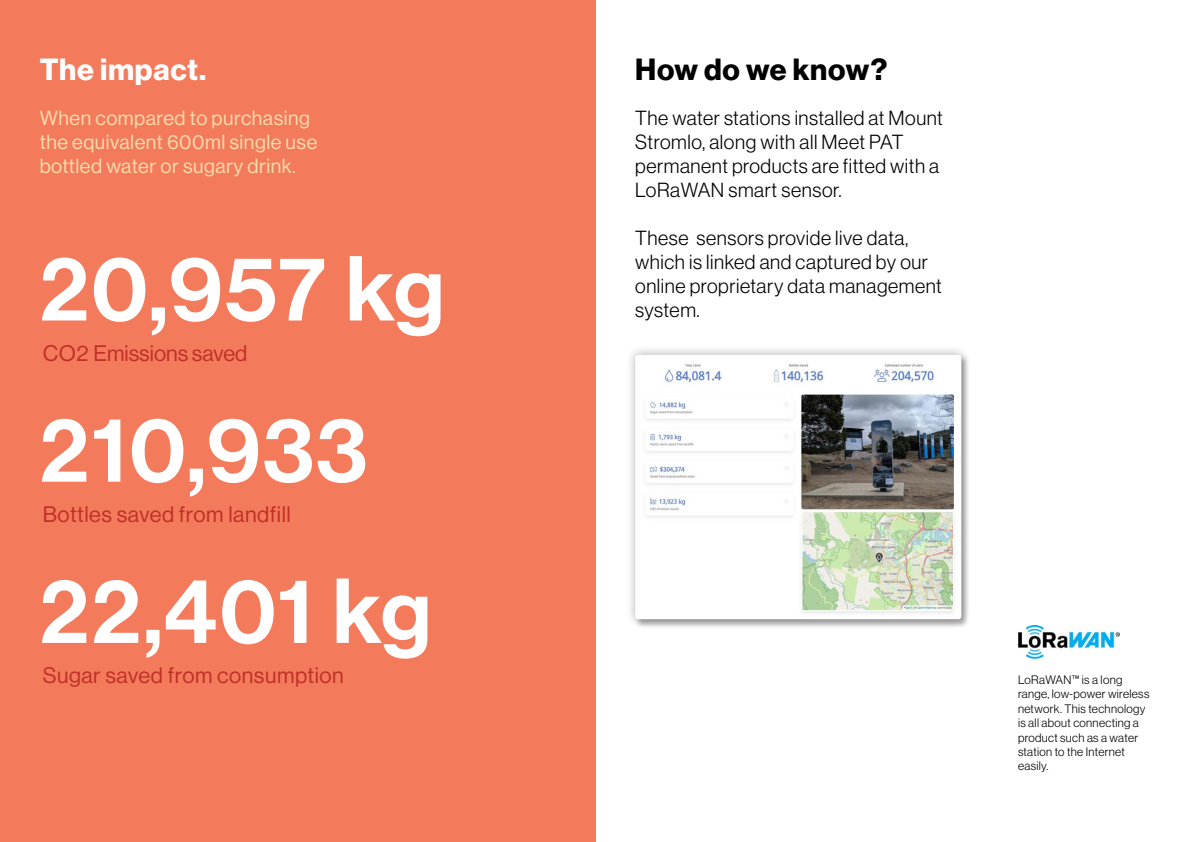
<style>
.page{position:relative;width:1191px;height:842px;background:#fff}
.page>*{position:absolute;margin:0;border:0;box-sizing:border-box;transform-origin:0 0}
.t1{font:90px "N Haas Grotesk DS Pro 65 Md";letter-spacing:.025em;color:#fff}
.t2{font:30px "N Haas Grotesk DS Pro 75 Bd";letter-spacing:.025em;color:#000}
.t3{font:30px "N Haas Grotesk DS Pro 75 Bd";letter-spacing:.025em;color:#fff}
.t4{font:22px "N Haas Grotesk DS Pro 55 Rg";letter-spacing:.025em;color:#c03027}
.t5{font:22px "N Haas Grotesk DS Pro 55 Rg";color:#c03027}
.t6{font:20px/24px "N Haas Grotesk DS Pro 45 Lt";letter-spacing:.03em;color:#000101}
.t7{font:20px/24px "N Haas Grotesk DS Pro 55 Rg";letter-spacing:.025em;color:#fbdbaa}
.t8{font:12px/14.4px "N Haas Grotesk DS Pro 45 Lt";letter-spacing:.03em;color:#000101}
</style>
<div class="page">
<div style="left:0;top:0;width:595px;height:842px;background:#f47a5c"></div>
<div style="left:625px;top:344px;width:347px;height:285px;background:#000;opacity:.3"></div>
<img style="left:635px;top:355px;width:326px;height:264px">
<img style="left:1018px;top:625px;width:101px;height:33px">
<h2 class="t3" style="left:40px;top:52px;width:168px">The impact.</h2>
<p class="t7" style="left:40px;top:107px;width:279px">When compared to purchasing the equivalent 600ml single use bottled water or sugary drink.</p>
<h1 class="t1" style="left:40px;top:237px;width:406px">20,957 kg</h1>
<p class="t5" style="left:43px;top:341px;width:206px">CO2 Emissions saved</p>
<h1 class="t1" style="left:40px;top:398px;width:329px">210,933</h1>
<p class="t4" style="left:43px;top:502px;width:250px">Bottles saved from landfill</p>
<h1 class="t1" style="left:40px;top:559px;width:393px">22,401 kg</h1>
<p class="t4" style="left:43px;top:663px;width:302px">Sugar saved from consumption</p>
<h2 class="t2" style="left:635px;top:52px;width:253px">How do we know?</h2>
<p class="t6" style="left:635px;top:106px;width:309px">The water stations installed at Mount<br>Stromlo, along with all Meet PAT permanent products are fitted with a<br>LoRaWAN smart sensor.</p>
<p class="t6" style="left:635px;top:226px;width:308px">These sensors provide live data, which is linked and captured by our online proprietary data management system.</p>
<p class="t8" style="left:1018px;top:672px;width:133px">LoRaWAN™ is a long range, low-power wireless network. This technology is all about connecting a product such as a water station to the Internet easily.</p>
</div>
